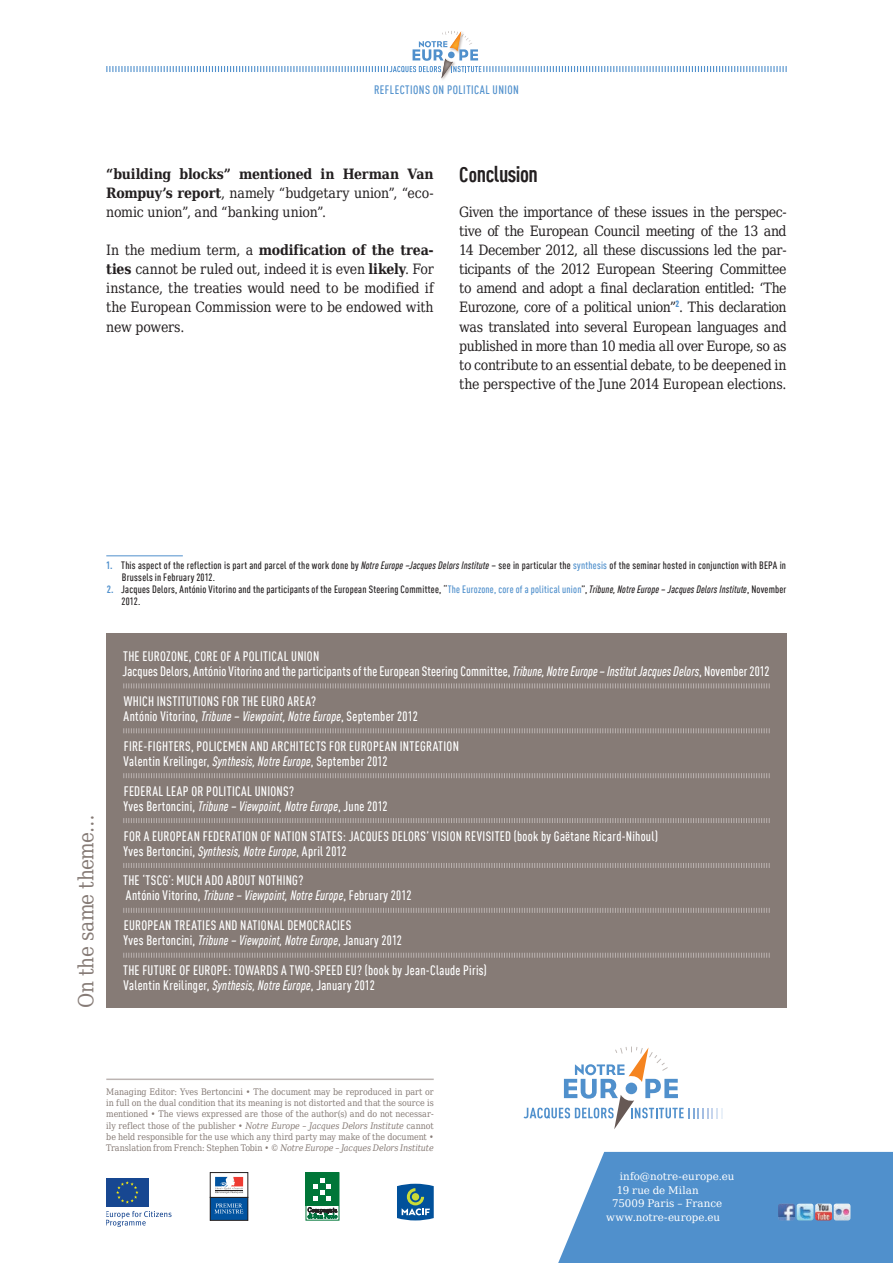
<style>
.page{position:relative;width:893px;height:1263px;background:#fff}
.page>*{position:absolute;margin:0;border:0;box-sizing:border-box;transform-origin:0 0}
.SYN_Titre1{font:700 condensed 22.5px "DIN Offc Pro";letter-spacing:-.025em;color:#231f20}
.t1{font:21px "DejaVu Serif Condensed";letter-spacing:-.03em;color:#867b76}
.SYN_Courant{font:14.25px/19.2px "DejaVu Serif Condensed";letter-spacing:-.01em;color:#231f20;text-align:justify}
.SYN_SMT_titre{font:500 condensed 13.5px "DIN Offc Pro";letter-spacing:.02em;color:#fff}
.SYN_SMT_auteur{font:500 condensed 13.5px "DIN Offc Pro";letter-spacing:.015em;color:#fff}
.SYN_SMT_auteur-2{font:italic 500 condensed 13.5px "DIN Offc Pro";letter-spacing:.02em;color:#fff}
.SYN_SMT_auteur_fin{font:500 condensed 13.5px "DIN Offc Pro";letter-spacing:.02em;color:#fff}
.t2{font:500 condensed 12px "DIN Offc Pro";color:#5090cc}
.SYN_Note{font:500 condensed 10.5px/12px "DIN Offc Pro";letter-spacing:.02em;color:#231f20}
.t3{font:10.5px "DejaVu Serif";letter-spacing:.005em;color:#fff}
.t4{font:9px/11.2px "DejaVu Serif Condensed";letter-spacing:-.015em;color:#867b76;text-align:justify}
.s1{font-weight:700}
.s2{font-size:21px}
.s3{font-weight:700;color:#5090cc}
.s4{font-style:italic}
.s5{color:#5090cc}
.s6{font-style:normal}
</style>
<div class="page">
<svg style="left:558px;top:1152px;width:335px;height:111px;background:#5c97cf"></svg>
<hr style="left:106px;top:1078px;width:328px;height:2px;background:#bcb4b2">
<img style="left:815px;top:1203px;width:17px;height:17px">
<img style="left:778px;top:1203px;width:17px;height:17px">
<img style="left:834px;top:1203px;width:16px;height:17px">
<img style="left:797px;top:1203px;width:16px;height:17px">
<svg style="left:523px;top:1046px;width:199px;height:83px"></svg>
<svg style="left:397px;top:1184px;width:37px;height:36px"></svg>
<div style="left:210px;top:1197px;width:38px;height:23px;background:#0153a0"></div>
<div style="left:210px;top:1197px;width:38px;height:23px;border:1px solid #231f20"></div>
<div style="left:210px;top:1172px;width:38px;height:25px;border:1px solid #231f20"></div>
<svg style="left:215px;top:1177px;width:28px;height:16px"></svg>
<svg style="left:214px;top:1203px;width:29px;height:10px"></svg>
<div style="left:106px;top:1178px;width:43px;height:29px;background:#174791"></div>
<svg style="left:116px;top:1181px;width:22px;height:22px"></svg>
<svg style="left:106px;top:1211px;width:66px;height:15px"></svg>
<div style="left:306px;top:1172px;width:33px;height:48px;border:1px solid #007638"></div>
<div style="left:306px;top:1172px;width:33px;height:34px;background:#007638"></div>
<svg style="left:314px;top:1178px;width:17px;height:23px"></svg>
<svg style="left:308px;top:1207px;width:29px;height:11px"></svg>
<svg style="left:106px;top:31px;width:681px;height:47px"></svg>
<hr style="left:106px;top:555px;width:77px;height:1px;background:#5090cc">
<div style="left:106px;top:634px;width:681px;height:374px;background:#867b76"></div>
<svg style="left:123px;top:683px;width:647px;height:6px"></svg>
<svg style="left:123px;top:728px;width:647px;height:6px"></svg>
<svg style="left:123px;top:773px;width:647px;height:6px"></svg>
<svg style="left:123px;top:818px;width:647px;height:5px"></svg>
<svg style="left:123px;top:863px;width:647px;height:5px"></svg>
<svg style="left:123px;top:908px;width:647px;height:5px"></svg>
<svg style="left:123px;top:952px;width:647px;height:6px"></svg>
<p class="t2" style="left:374px;top:81px;width:12px">Reflections</p>
<p class="t2" style="left:433px;top:81px;width:20px">on political</p>
<p class="t2" style="left:493px;top:81px;width:6px">union</p>
<p class="SYN_Courant" style="left:106px;top:163px;width:329px"><span class="s1">“building blocks” mentioned in Herman Van Rompuy’s report</span>, namely “budgetary union”, “eco&shy;nomic union”, and “banking union”.</p>
<p class="SYN_Courant" style="left:106px;top:239px;width:329px">In the medium term, a <span class="s1">modification of the trea&shy;ties</span> cannot be ruled out, indeed it is even <span class="s1">likely</span>. For instance, the treaties would need to be modified if the European Commission were to be endowed with new powers.</p>
<p class="SYN_Titre1" style="left:459px;top:157px;width:80px"><span class="s2">Co</span>nclusion</p>
<p class="SYN_Courant" style="left:459px;top:201px;width:329px">Given the importance of these issues in the perspec&shy;tive of the European Council meeting of the 13 and 14 December 2012, all these discussions led the par&shy;ticipants of the 2012 European Steering Committee to amend and adopt a final declaration entitled: ‘The Eurozone, core of a political union”<sup>2</sup>. This declaration was translated into several European languages and published in more than 10 media all over Europe, so as to contribute to an essential debate, to be deepened in the perspective of the June 2014 European elections.</p>
<p class="SYN_Note" style="left:122px;top:558px;width:666px;text-indent:-16px"><span class="s3">1.</span> This aspect of the reflection is part and parcel of the work done by <span class="s4">Notre Europe –Jacques Delors Institute</span> – see in particular the <span class="s5">synthesis</span> of the seminar hosted in conjunction with BEPA in<br>Brussels in February 2012.</p>
<p class="SYN_Note" style="left:122px;top:582px;width:666px;text-indent:-15px"><span class="s3">2.</span> Jacques Delors, António Vitorino and the participants of the European Steering Committee, “<span class="s5">The Eurozone, core of a political union</span>”, <span class="s4">Tribune, Notre Europe – Jacques Delors Institute</span>, November<br>2012.</p>
<p class="t1" style="left:67px;top:1008px;width:195px;rotate:-90deg">On the same theme…</p>
<p class="SYN_SMT_titre" style="left:123px;top:646px;width:198px">THE EUROZONE, CORE OF A POLITICAL UNION</p>
<p class="SYN_SMT_auteur" style="left:122px;top:661px;width:649px">Jacques Delors, António Vitorino and the participants of the European Steering Committee, <span class="s4">Tribune, Notre Europe – Institut Jacques Delors</span>, November 2012</p>
<p class="SYN_SMT_titre" style="left:124px;top:691px;width:194px">WHICH INSTITUTIONS FOR THE EURO AREA?</p>
<p class="SYN_SMT_auteur" style="left:124px;top:706px;width:296px">António Vitorino, <span class="s4">Tribune – Viewpoint, Notre Europe</span>, September 2012</p>
<p class="SYN_SMT_titre" style="left:124px;top:736px;width:337px">FIRE-FIGHTERS, POLICEMEN AND ARCHITECTS FOR EUROPEAN INTEGRATION</p>
<p class="SYN_SMT_auteur" style="left:124px;top:751px;width:265px">Valentin Kreilinger, <span class="s4">Synthesis, Notre Europe</span>, September 2012</p>
<p class="SYN_SMT_titre" style="left:124px;top:781px;width:172px">FEDERAL LEAP OR POLITICAL UNIONS?</p>
<p class="SYN_SMT_auteur-2" style="left:124px;top:796px;width:266px"><span class="s6">Yves Bertoncini,</span> Tribune – Viewpoint, Notre Europe<span class="s6">, June 2012</span></p>
<p class="SYN_SMT_titre" style="left:124px;top:826px;width:536px">FOR A EUROPEAN FEDERATION OF NATION STATES: JACQUES DELORS’ VISION REVISITED (book by Gaëtane Ricard-Nihoul)</p>
<p class="SYN_SMT_auteur" style="left:124px;top:841px;width:224px">Yves Bertoncini, <span class="s4">Synthesis, Notre Europe</span>, April 2012</p>
<p class="SYN_SMT_titre" style="left:123px;top:871px;width:182px">THE ‘TSCG’: MUCH ADO ABOUT NOTHING?</p>
<p class="SYN_SMT_auteur" style="left:126px;top:886px;width:287px">António Vitorino, <span class="s4">Tribune – Viewpoint, Notre Europe</span>, February 2012</p>
<p class="SYN_SMT_titre" style="left:124px;top:915px;width:229px">EUROPEAN TREATIES AND NATIONAL DEMOCRACIES</p>
<p class="SYN_SMT_auteur-2" style="left:124px;top:930px;width:280px"><span class="s6">Yves Bertoncini,</span> Tribune – Viewpoint, Notre Europe<span class="s6">, January 2012</span></p>
<p class="SYN_SMT_titre" style="left:123px;top:960px;width:365px">THE FUTURE OF EUROPE: TOWARDS A TWO-SPEED EU? (book by Jean-Claude Piris)</p>
<p class="SYN_SMT_auteur_fin" style="left:124px;top:975px;width:253px">Valentin Kreilinger, <span class="s4">Synthesis, Notre Europe</span>, January 2012</p>
<p class="t4" style="left:106px;top:1085px;width:329px">Managing Editor: Yves Bertoncini • The document may be reproduced in part or in full on the dual condition that its meaning is not distorted and that the source is mentioned • The views expressed are those of the author(s) and do not necessar&shy;ily reflect those of the publisher • <span class="s4">Notre Europe – Jacques Delors Institute</span> cannot be held responsible for the use which any third party may make of the document • Translation from French: Stephen Tobin • © <span class="s4">Notre Europe – Jacques Delors Institute</span></p>
<p class="t3" style="left:620px;top:1167px;width:116px">info@notre-europe.eu</p>
<p class="t3" style="left:617px;top:1180px;width:83px">19 rue de Milan</p>
<p class="t3" style="left:612px;top:1194px;width:112px">75009 Paris – France</p>
<p class="t3" style="left:606px;top:1207px;width:115px">www.notre-europe.eu</p>
</div>
